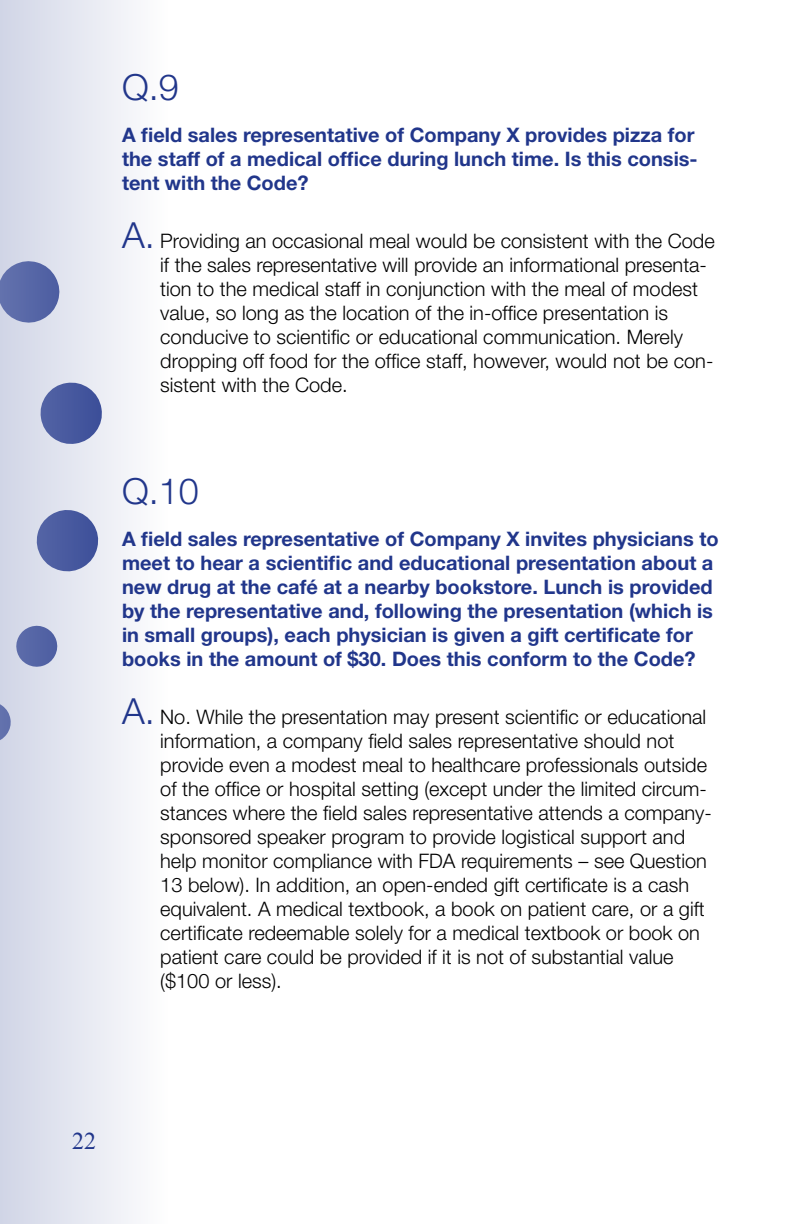
<style>
.page{position:relative;width:792px;height:1224px;background:#fff}
.page>*{position:absolute;margin:0;border:0;box-sizing:border-box;transform-origin:0 0}
.t1{font:300 36px "Helvetica Neue";color:#21368b}
.t2{font:24px "Times New Roman";color:#21368b}
.t3{font:300 20px/24px "Helvetica Neue";color:#000}
.t4{font:700 20px/24px "Helvetica Neue";color:#21368b}
.s1{font-size:36px;color:#21368b}
</style>
<div class="page">
<svg style="left:0;top:0;width:132px;height:1224px"></svg>
<h1 class="t1" style="left:122px;top:66px;width:58px">Q.9</h1>
<p class="t4" style="left:122px;top:123px;width:577px">A field sales representative of Company X provides pizza for the staff of a medical office during lunch time. Is this consis&shy;tent with the Code?</p>
<p class="t3" style="left:160px;top:229px;width:556px;text-indent:-38px"><span class="s1">A.</span> Providing an occasional meal would be consistent with the Code if the sales representative will provide an informational presenta&shy;tion to the medical staff in conjunction with the meal of modest value, so long as the location of the in-office presentation is conducive to scientific or educational communication. Merely dropping off food for the office staff, however, would not be con&shy;sistent with the Code.</p>
<h1 class="t1" style="left:122px;top:470px;width:78px">Q.10</h1>
<p class="t4" style="left:122px;top:527px;width:598px">A field sales representative of Company X invites physicians to meet to hear a scientific and educational presentation about a new drug at the café at a nearby bookstore. Lunch is provided by the representative and, following the presentation (which is in small groups), each physician is given a gift certificate for books in the amount of $30. Does this conform to the Code?</p>
<p class="t3" style="left:160px;top:705px;width:553px;text-indent:-38px"><span class="s1">A.</span> No. While the presentation may present scientific or educational information, a company field sales representative should not provide even a modest meal to healthcare professionals outside of the office or hospital setting (except under the limited circum&shy;stances where the field sales representative attends a company&shy;sponsored speaker program to provide logistical support and help monitor compliance with FDA requirements – see Question 13 below). In addition, an open-ended gift certificate is a cash equivalent. A medical textbook, a book on patient care, or a gift certificate redeemable solely for a medical textbook or book on patient care could be provided if it is not of substantial value ($100 or less).</p>
<p class="t2" style="left:72px;top:1125px;width:25px">22</p>
</div>
